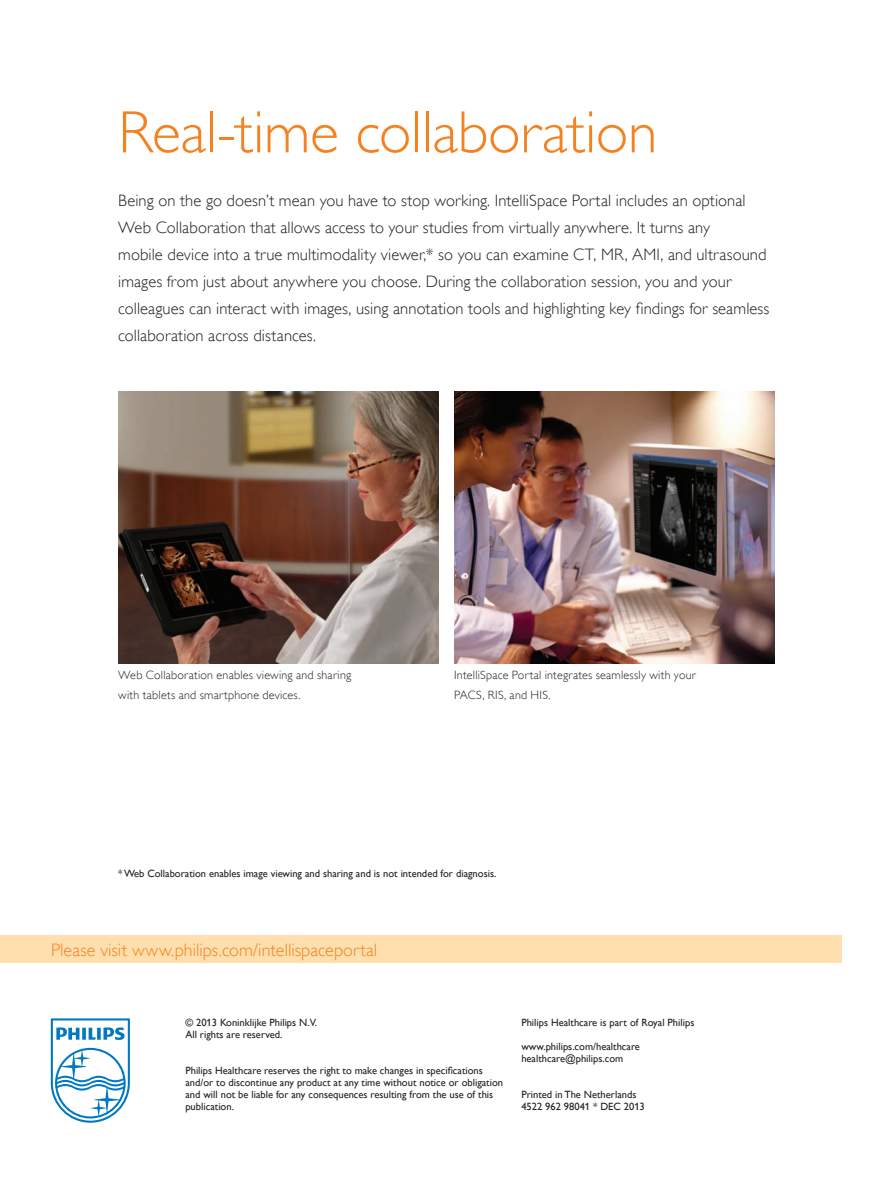
<style>
.page{position:relative;width:893px;height:1187px;background:#fff}
.page>*{position:absolute;margin:0;border:0;box-sizing:border-box;transform-origin:0 0}
.t1{font:60px "Gill Sans Alt One WGL Light";letter-spacing:-.005em;color:#f58220}
.t2{font:18px "Gill Sans Alt One WGL Light";color:#f58220}
.t3{font:16.5px/27px "Gill Sans Alt One WGL Light";letter-spacing:.005em;color:#231f20}
.t4{font:12px/20.2px "Gill Sans Alt One WGL Light";letter-spacing:.02em;color:#231f20}
.t5{font:10.5px/12px "Gill Sans Alt One WGL";color:#231f20}
</style>
<div class="page">
<div style="left:0;top:935px;width:842px;height:27px;background:#fedfad"></div>
<svg style="left:51px;top:1018px;width:79px;height:104px"></svg>
<img style="left:454px;top:392px;width:321px;height:271px">
<img style="left:118px;top:392px;width:321px;height:271px">
<h1 class="t1" style="left:118px;top:93px;width:541px">Real-time collaboration</h1>
<p class="t3" style="left:118px;top:187px;width:653px">Being on the go doesn’t mean you have to stop working. IntelliSpace Portal includes an optional Web Collaboration that allows access to your studies from virtually anywhere. It turns any<br>mobile device into a true multimodality viewer,* so you can examine CT, MR, AMI, and ultrasound images from just about anywhere you choose. During the collaboration session, you and your colleagues can interact with images, using annotation tools and highlighting key findings for seamless collaboration across distances.</p>
<p class="t4" style="left:118px;top:665px;width:234px">Web Collaboration enables viewing and sharing with tablets and smartphone devices.</p>
<p class="t4" style="left:454px;top:665px;width:243px">IntelliSpace Portal integrates seamlessly with your<br>PACS, RIS, and HIS.</p>
<p class="t5" style="left:118px;top:867px;width:380px">* Web Collaboration enables image viewing and sharing and is not intended for diagnosis.</p>
<h2 class="t2" style="left:51px;top:938px;width:328px">Please visit www.philips.com/intellispaceportal</h2>
<p class="t5" style="left:185px;top:1015px;width:133px">© 2013 Koninklijke Philips N.V.<br>All rights are reserved.</p>
<p class="t5" style="left:185px;top:1063px;width:319px">Philips Healthcare reserves the right to make changes in specifications and/or to discontinue any product at any time without notice or obligation and will not be liable for any consequences resulting from the use of this publication.</p>
<p class="t5" style="left:521px;top:1015px;width:175px">Philips Healthcare is part of Royal Philips</p>
<p class="t5" style="left:521px;top:1039px;width:120px">www.philips.com/healthcare healthcare@philips.com</p>
<p class="t5" style="left:521px;top:1087px;width:125px">Printed in The Netherlands<br>4522 962 98041 * DEC 2013</p>
</div>
